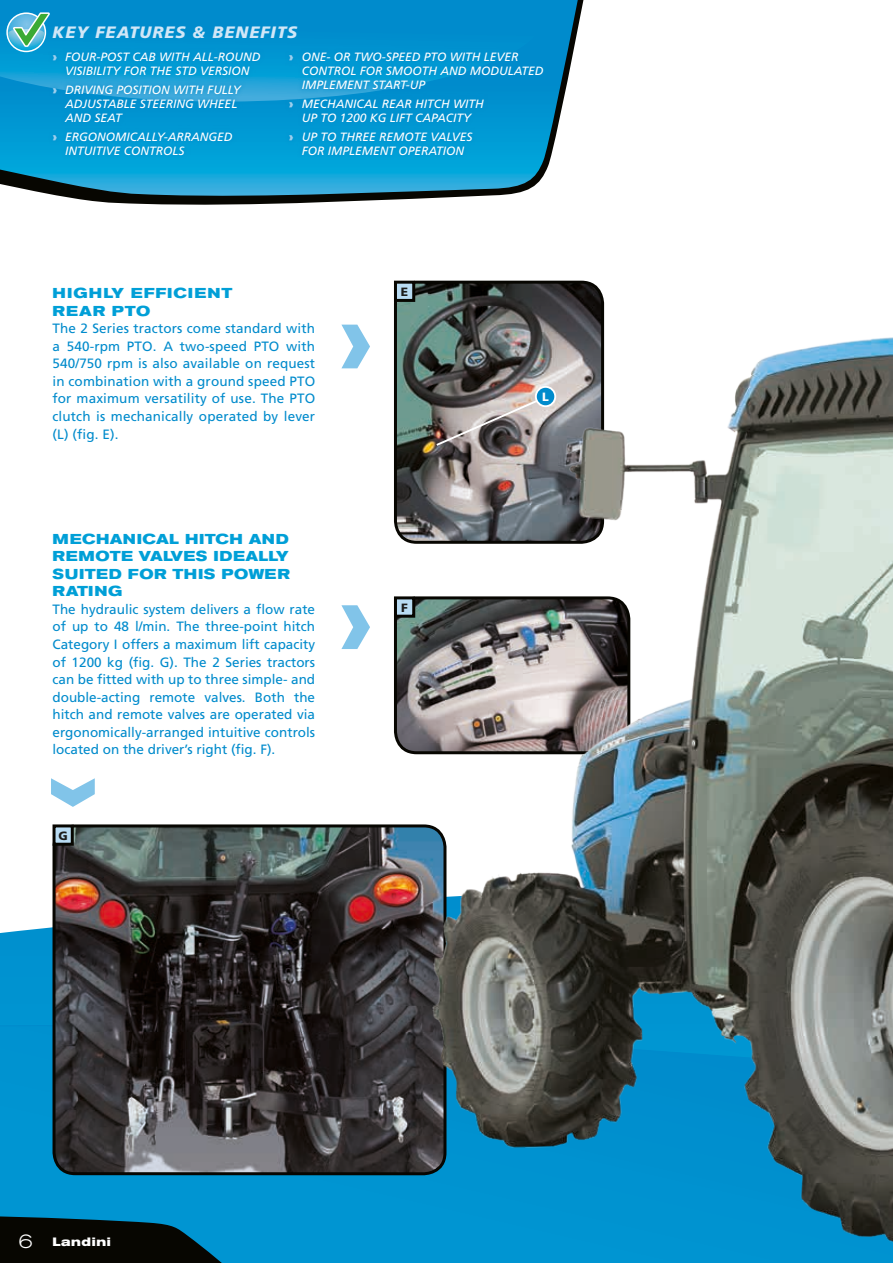
<style>
.page{position:relative;width:893px;height:1263px;background:#fff}
.page>*{position:absolute;margin:0;border:0;box-sizing:border-box;transform-origin:0 0}
.t1{font:italic 900 16.5px "Frutiger";letter-spacing:.06em;color:#d1e7f7}
.t2{font:700 expanded 14.25px/17.5px "Akzidenz Grotesk BE";letter-spacing:.04em;color:#009fd7;text-align:justify}
.t3{font:700 expanded 14.25px/17.5px "Akzidenz Grotesk BE";letter-spacing:.07em;color:#009fd7}
.t4{font:13.5px/17.5px "Frutiger";letter-spacing:.005em;color:#008bcc;text-align:justify}
.t5{font:italic 12px/14.2px "Frutiger";color:#fff;text-align:center}
.t6{font:700 expanded 12px "Akzidenz Grotesk BE";letter-spacing:.05em;color:#fff}
.t7{font:900 12px "Frutiger";color:#1d1d1b}
.t8{font:900 12px "Frutiger";color:#fff}
.s1{font-weight:900;font-style:normal;color:#9dcfed}
.s2{font-weight:300;font-size:19.5px}
</style>
<div class="page">
<svg style="left:0;top:884px;width:53px;height:135px"></svg>
<div style="left:0;top:1019px;width:337px;height:244px;background:#0095d2"></div>
<img style="left:54px;top:828px;width:283px;height:346px">
<div style="left:53px;top:824px;width:393px;height:351px;border:3px solid #070601;border-radius:21px"></div>
<div style="left:54px;top:826px;width:18px;height:18px;background:#b9dcf3"></div>
<div style="left:53px;top:824px;width:21px;height:22px;border:3px solid #070601"></div>
<svg style="left:0;top:1216px;width:246px;height:47px;background:#052c39"></svg>
<img style="left:337px;top:280px;width:556px;height:983px">
<svg style="left:51px;top:778px;width:44px;height:29px"></svg>
<svg style="left:341px;top:325px;width:29px;height:43px"></svg>
<svg style="left:341px;top:605px;width:29px;height:44px"></svg>
<svg style="left:72px;top:0;width:512px;height:205px"></svg>
<svg style="left:0;top:0;width:578px;height:198px;background:#2c98bf"></svg>
<svg style="left:0;top:0;width:544px;height:102px;background:#018ecd"></svg>
<svg style="left:49px;top:48px;width:216px;height:111px;background:#0899d3"></svg>
<svg style="left:285px;top:48px;width:262px;height:111px;background:#0295d1"></svg>
<div style="left:6px;top:12px;width:40px;height:40px;border:2px solid #fff;border-radius:50%"></div>
<svg style="left:8px;top:11px;width:43px;height:39px;background:#59b8c3"></svg>
<p class="t1" style="left:53px;top:22px;width:246px">KEY FEATURES &amp; BENEFITS</p>
<p class="t5" style="left:302px;top:50px;width:243px;text-align:left;text-indent:-13px"><span class="s1">›</span> ONE- OR TWO-SPEED PTO WITH LEVER<br>CONTROL FOR SMOOTH AND MODULATED<br>IMPLEMENT START-UP</p>
<p class="t5" style="left:289px;top:97px;width:196px"><span class="s1">›</span> MECHANICAL REAR HITCH WITH<br>UP TO 1200 KG LIFT CAPACITY</p>
<p class="t5" style="left:289px;top:130px;width:185px"><span class="s1">›</span> UP TO THREE REMOTE VALVES<br>FOR IMPLEMENT OPERATION</p>
<p class="t5" style="left:53px;top:50px;width:210px"><span class="s1">›</span> FOUR-POST CAB WITH ALL-ROUND<br>VISIBILITY FOR THE STD VERSION</p>
<p class="t5" style="left:65px;top:83px;width:177px;text-align:left;text-indent:-13px"><span class="s1">›</span> DRIVING POSITION WITH FULLY<br>ADJUSTABLE STEERING WHEEL<br>AND SEAT</p>
<p class="t5" style="left:65px;top:130px;width:169px;text-align:left;text-indent:-13px"><span class="s1">›</span> ERGONOMICALLY-ARRANGED<br>INTUITIVE CONTROLS</p>
<p class="t3" style="left:53px;top:285px;width:181px">HIGHLY EFFICIENT<br>REAR PTO</p>
<p class="t4" style="left:53px;top:320px;width:264px">The 2 Series tractors come standard with a 540-rpm PTO. A two-speed PTO with 540/750 rpm is also available on request in combination with a ground speed PTO for maximum versatility of use. The PTO clutch is mechanically operated by lever (L) (fig. E).</p>
<p class="t2" style="left:53px;top:530px;width:239px">MECHANICAL HITCH AND REMOTE VALVES IDEALLY SUITED FOR THIS POWER RATING</p>
<p class="t4" style="left:53px;top:600px;width:264px">The hydraulic system delivers a flow rate of up to 48 l/min. The three-point hitch Category I offers a maximum lift capacity of 1200 kg (fig. G). The 2 Series tractors can be fitted with up to three simple- and double-acting remote valves. Both the hitch and remote valves are operated via ergonomically-arranged intuitive controls located on the driver’s right (fig. F).</p>
<p class="t7" style="left:58px;top:828px;width:11px">G</p>
<p class="t7" style="left:401px;top:285px;width:9px">E</p>
<p class="t7" style="left:401px;top:600px;width:8px">F</p>
<p class="t8" style="left:542px;top:389px;width:8px">L</p>
<p class="t6" style="left:19px;top:1235px;width:94px"><span class="s2">6</span> Landini</p>
</div>
